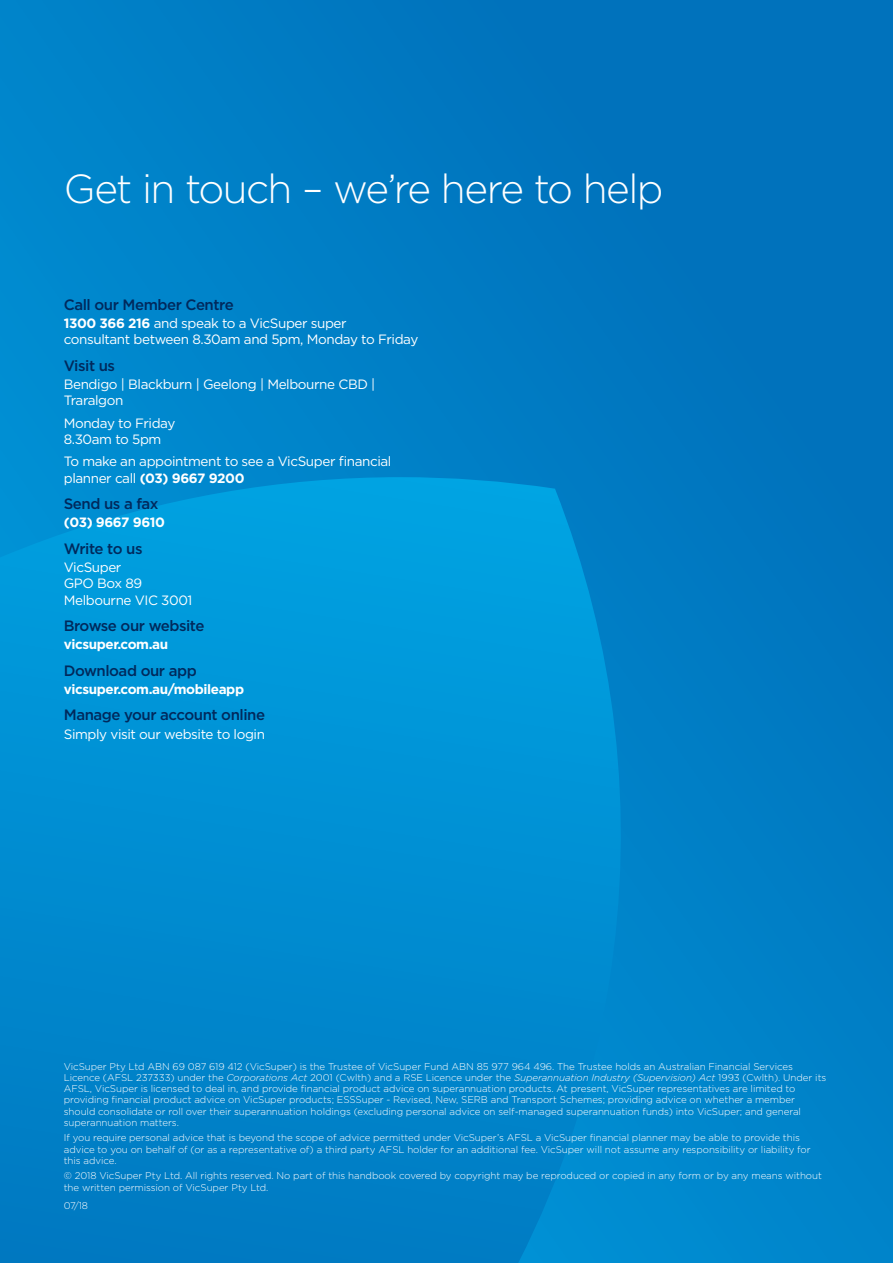
<style>
.page{position:relative;width:893px;height:1263px;background:#007cc3}
.page>*{position:absolute;margin:0;border:0;box-sizing:border-box;transform-origin:0 0}
.t1{font:300 40.5px "Gotham";letter-spacing:-.045em;color:#fff}
.t2{font:500 15px "Gotham";letter-spacing:-.03em;color:#00295c}
.t3{font:13.5px/16.2px "Gotham";letter-spacing:-.03em;color:#fff}
.t4{font:700 13.5px "Gotham";letter-spacing:-.03em;color:#fff}
.t5{font:300 9.75px/11.2px "Gotham";letter-spacing:-.005em;color:#fff}
.s1{font-weight:700}
.s2{font-style:italic}
</style>
<div class="page">
<svg style="left:0;top:477px;width:636px;height:786px"></svg>
<h1 class="t1" style="left:64px;top:163px;width:601px">Get in touch – we’re here to help</h1>
<h2 class="t2" style="left:64px;top:295px;width:171px">Call our Member Centre</h2>
<h3 class="t3" style="left:64px;top:315px;width:356px"><span class="s1">1300 366 216</span> and speak to a VicSuper super<br>consultant between 8.30am and 5pm, Monday to Friday</h3>
<h2 class="t2" style="left:64px;top:355px;width:53px">Visit us</h2>
<h3 class="t3" style="left:64px;top:376px;width:313px">Bendigo | Blackburn | Geelong | Melbourne CBD |<br>Traralgon</h3>
<h3 class="t3" style="left:64px;top:414px;width:113px">Monday to Friday<br>8.30am to 5pm</h3>
<h3 class="t3" style="left:64px;top:453px;width:329px">To make an appointment to see a VicSuper financial planner call <span class="s1">(03) 9667 9200</span></h3>
<h2 class="t2" style="left:64px;top:494px;width:96px">Send us a fax</h2>
<h3 class="t4" style="left:64px;top:514px;width:103px">(03) 9667 9610</h3>
<h2 class="t2" style="left:64px;top:539px;width:80px">Write to us</h2>
<h3 class="t3" style="left:64px;top:559px;width:130px">VicSuper<br>GPO Box 89<br>Melbourne VIC 3001</h3>
<h2 class="t2" style="left:64px;top:616px;width:142px">Browse our website</h2>
<h3 class="t4" style="left:64px;top:635px;width:106px">vicsuper.com.au</h3>
<h2 class="t2" style="left:64px;top:660px;width:134px">Download our app</h2>
<h3 class="t4" style="left:64px;top:680px;width:182px">vicsuper.com.au/mobileapp</h3>
<h2 class="t2" style="left:64px;top:705px;width:203px">Manage your account online</h2>
<h3 class="t3" style="left:64px;top:725px;width:203px">Simply visit our website to login</h3>
<p class="t5" style="left:64px;top:1060px;width:764px">VicSuper Pty Ltd ABN 69 087 619 412 (VicSuper) is the Trustee of VicSuper Fund ABN 85 977 964 496. The Trustee holds an Australian Financial Services Licence (AFSL 237333) under the <span class="s2">Corporations Act</span> 2001 (Cwlth) and a RSE Licence under the <span class="s2">Superannuation Industry (Supervision) Act</span> 1993 (Cwlth). Under its AFSL, VicSuper is licensed to deal in, and provide financial product advice on superannuation products. At present, VicSuper representatives are limited to providing financial product advice on VicSuper products; ESSSuper - Revised, New, SERB and Transport Schemes; providing advice on whether a member should consolidate or roll over their superannuation holdings (excluding personal advice on self-managed superannuation funds) into VicSuper; and general superannuation matters.</p>
<p class="t5" style="left:64px;top:1132px;width:748px">If you require personal advice that is beyond the scope of advice permitted under VicSuper’s AFSL a VicSuper financial planner may be able to provide this advice to you on behalf of (or as a representative of) a third party AFSL holder for an additional fee. VicSuper will not assume any responsibility or liability for this advice.</p>
<p class="t5" style="left:64px;top:1170px;width:760px">© 2018 VicSuper Pty Ltd. All rights reserved. No part of this handbook covered by copyright may be reproduced or copied in any form or by any means without the written permission of VicSuper Pty Ltd.</p>
<p class="t5" style="left:64px;top:1200px;width:26px">07/18</p>
</div>
